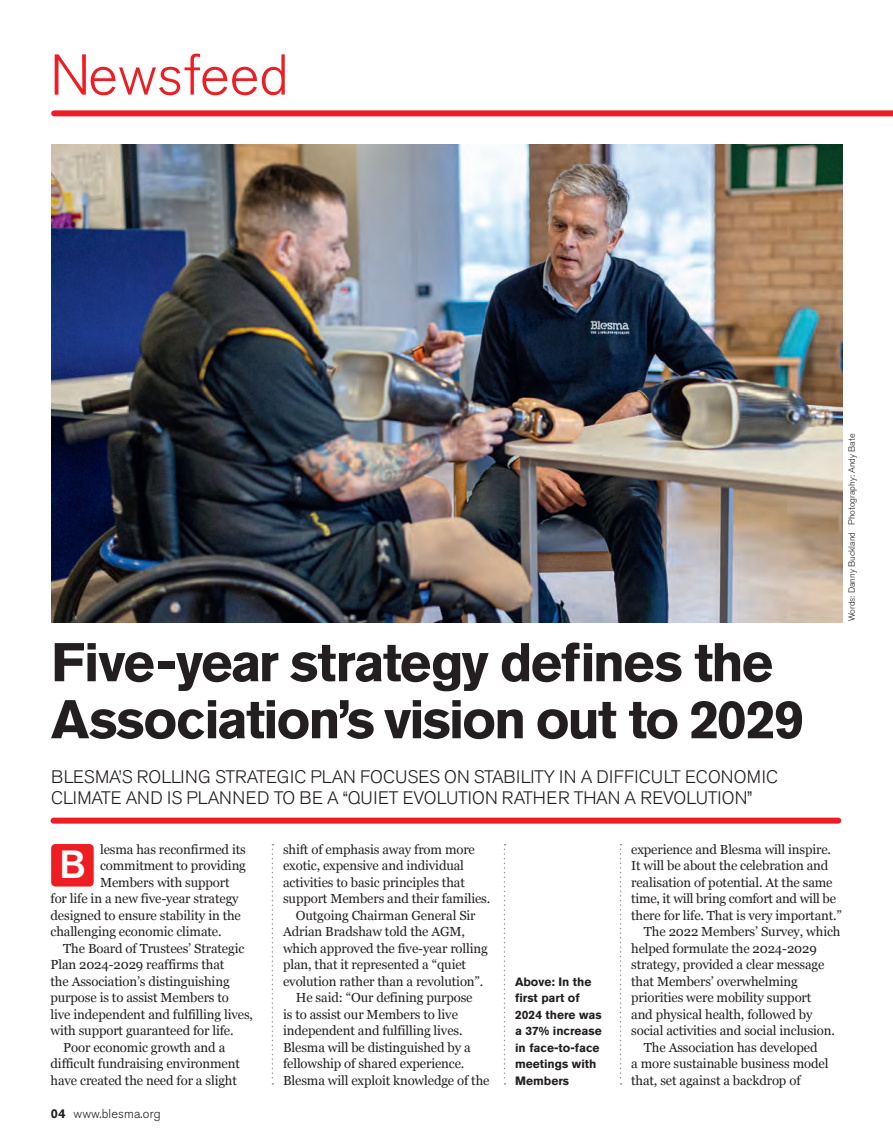
<style>
.page{position:relative;width:893px;height:1148px;background:#fff}
.page>*{position:absolute;margin:0;border:0;box-sizing:border-box;transform-origin:0 0}
.t1{font:300 57px "Akzidenz Grotesk BQ";color:#ee1d23}
.t2{font:700 54px/57px "Akzidenz Grotesk BQ";letter-spacing:-.04em;color:#231f20}
.t3{font:500 39px "Akzidenz Grotesk BQ";color:#fff}
.t4{font:300 18px/21px "Akzidenz Grotesk BQ";letter-spacing:.01em;color:#231f20}
.t5{font:13.2px "Georgia";letter-spacing:-.01em;color:#231f20}
.t6{font:300 12.75px "Akzidenz Grotesk Std";letter-spacing:.01em;color:#231f20}
.t7{font:700 12px/16.5px "Akzidenz Grotesk Std";color:#231f20}
.t8{font:300 9px "Akzidenz Grotesk BQ";color:#231f20}
.s1{font-weight:700}
</style>
<div class="page">
<div style="left:54px;top:110px;width:839px;height:6px;background:#ee1d23"></div>
<div style="left:54px;top:818px;width:784px;height:6px;background:#ee1d23"></div>
<div style="left:51px;top:844px;width:43px;height:43px;background:#ee1d23;border-radius:4px"></div>
<svg style="left:272px;top:844px;width:1px;height:241px"></svg>
<svg style="left:504px;top:844px;width:1px;height:241px"></svg>
<svg style="left:620px;top:844px;width:1px;height:241px"></svg>
<img style="left:51px;top:144px;width:791px;height:479px">
<h1 class="t1" style="left:50px;top:43px;width:240px">Newsfeed</h1>
<h2 class="t2" style="left:51px;top:634px;width:755px">Five-year strategy defines the<br>Association’s vision out to 2029</h2>
<h3 class="t4" style="left:51px;top:766px;width:728px">BLESMA’S ROLLING STRATEGIC PLAN FOCUSES ON STABILITY IN A DIFFICULT ECONOMIC<br>CLIMATE AND IS PLANNED TO BE A “QUIET EVOLUTION RATHER THAN A REVOLUTION”</h3>
<p class="t8" style="left:847px;top:621px;width:189px;rotate:-90deg">Words: Danny Buckland Photography: Andy Bate</p>
<p class="t5" style="left:100px;top:839px;width:147px">lesma has reconfirmed its</p>
<p class="t5" style="left:100px;top:856px;width:147px">commitment to providing</p>
<p class="t5" style="left:100px;top:872px;width:131px">Members with support</p>
<p class="t5" style="left:51px;top:889px;width:190px">for life in a new five-year strategy</p>
<p class="t5" style="left:51px;top:905px;width:192px">designed to ensure stability in the</p>
<p class="t5" style="left:51px;top:922px;width:173px">challenging economic climate.</p>
<p class="t5" style="left:63px;top:938px;width:183px">The Board of Trustees’ Strategic</p>
<p class="t5" style="left:51px;top:955px;width:175px">Plan 2024-2029 reaffirms that</p>
<p class="t5" style="left:51px;top:971px;width:181px">the Association’s distinguishing</p>
<p class="t5" style="left:51px;top:988px;width:180px">purpose is to assist Members to</p>
<p class="t5" style="left:51px;top:1004px;width:204px">live independent and fulfilling lives,</p>
<p class="t5" style="left:51px;top:1021px;width:185px">with support guaranteed for life.</p>
<p class="t5" style="left:63px;top:1037px;width:163px">Poor economic growth and a</p>
<p class="t5" style="left:51px;top:1054px;width:191px">difficult fundraising environment</p>
<p class="t5" style="left:51px;top:1070px;width:188px">have created the need for a slight</p>
<h3 class="t3" style="left:59px;top:841px;width:28px">B</h3>
<p class="t6" style="left:51px;top:1106px;width:111px"><span class="s1">04</span> www.blesma.org</p>
<p class="t5" style="left:283px;top:839px;width:193px">shift of emphasis away from more</p>
<p class="t5" style="left:283px;top:856px;width:182px">exotic, expensive and individual</p>
<p class="t5" style="left:283px;top:872px;width:183px">activities to basic principles that</p>
<p class="t5" style="left:283px;top:889px;width:209px">support Members and their families.</p>
<p class="t5" style="left:296px;top:905px;width:181px">Outgoing Chairman General Sir</p>
<p class="t5" style="left:283px;top:922px;width:184px">Adrian Bradshaw told the AGM,</p>
<p class="t5" style="left:283px;top:938px;width:206px">which approved the five-year rolling</p>
<p class="t5" style="left:283px;top:955px;width:185px">plan, that it represented a “quiet</p>
<p class="t5" style="left:283px;top:971px;width:202px">evolution rather than a revolution”.</p>
<p class="t5" style="left:296px;top:988px;width:178px">He said: “Our defining purpose</p>
<p class="t5" style="left:283px;top:1004px;width:176px">is to assist our Members to live</p>
<p class="t5" style="left:283px;top:1021px;width:181px">independent and fulfilling lives.</p>
<p class="t5" style="left:283px;top:1037px;width:189px">Blesma will be distinguished by a</p>
<p class="t5" style="left:283px;top:1054px;width:183px">fellowship of shared experience.</p>
<p class="t5" style="left:283px;top:1070px;width:208px">Blesma will exploit knowledge of the</p>
<p class="t7" style="left:515px;top:973px;width:88px">Above: In the first part of<br>2024 there was a 37% increase in face-to-face meetings with<br>Members</p>
<p class="t5" style="left:631px;top:839px;width:201px">experience and Blesma will inspire.</p>
<p class="t5" style="left:631px;top:856px;width:199px">It will be about the celebration and</p>
<p class="t5" style="left:631px;top:872px;width:203px">realisation of potential. At the same</p>
<p class="t5" style="left:631px;top:889px;width:206px">time, it will bring comfort and will be</p>
<p class="t5" style="left:631px;top:905px;width:212px">there for life. That is very important.”</p>
<p class="t5" style="left:644px;top:922px;width:198px">The 2022 Members’ Survey, which</p>
<p class="t5" style="left:631px;top:938px;width:187px">helped formulate the 2024-2029</p>
<p class="t5" style="left:631px;top:955px;width:195px">strategy, provided a clear message</p>
<p class="t5" style="left:631px;top:971px;width:168px">that Members’ overwhelming</p>
<p class="t5" style="left:631px;top:988px;width:182px">priorities were mobility support</p>
<p class="t5" style="left:631px;top:1004px;width:183px">and physical health, followed by</p>
<p class="t5" style="left:631px;top:1021px;width:205px">social activities and social inclusion.</p>
<p class="t5" style="left:644px;top:1037px;width:175px">The Association has developed</p>
<p class="t5" style="left:631px;top:1054px;width:199px">a more sustainable business model</p>
<p class="t5" style="left:631px;top:1070px;width:171px">that, set against a backdrop of</p>
</div>
